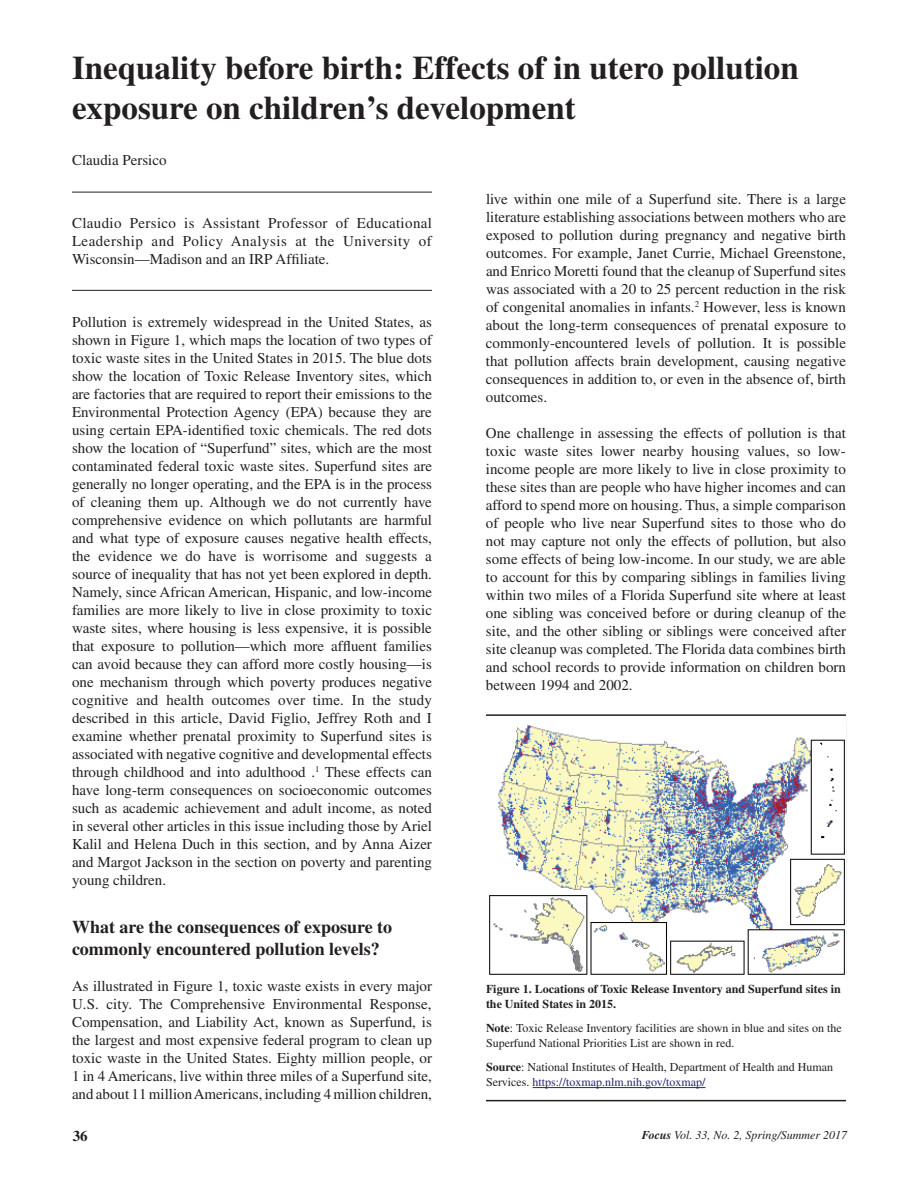
<style>
.page{position:relative;width:918px;height:1188px;background:#fff}
.page>*{position:absolute;margin:0;border:0;box-sizing:border-box;transform-origin:0 0}
.t1{font:700 33px/39.6px "Times";color:#231f20}
.t2{font:700 18px/21.6px "Times";color:#231f20}
.t3{font:15px/18px "Times";color:#231f20;text-align:justify}
.t4{font:700 15px "Times";color:#231f20}
.t5{font:12px/15px "Times";color:#231f20}
.t6{font:700 12px/15px "Times";color:#231f20}
.t7{font:italic 12px "Times";color:#231f20}
.s1{font-weight:700}
.s2{color:#292571}
</style>
<div class="page">
<hr style="left:72px;top:192px;width:360px;height:1px;background:#231f20">
<hr style="left:72px;top:290px;width:360px;height:1px;background:#231f20">
<img style="left:489px;top:724px;width:356px;height:251px">
<hr style="left:486px;top:714px;width:360px;height:2px;background:#231f20">
<hr style="left:533px;top:1087px;width:173px;height:1px;background:#292571">
<hr style="left:486px;top:1100px;width:360px;height:1px;background:#231f20">
<h1 class="t1" style="left:72px;top:47px;width:728px">Inequality before birth: Effects of in utero pollution exposure on children’s development</h1>
<p class="t3" style="left:72px;top:151px;width:96px">Claudia Persico</p>
<p class="t3" style="left:486px;top:190px;width:362px">live within one mile of a Superfund site. There is a large literature establishing associations between mothers who are exposed to pollution during pregnancy and negative birth outcomes. For example, Janet Currie, Michael Greenstone, and Enrico Moretti found that the cleanup of Superfund sites was associated with a 20 to 25 percent reduction in the risk of congenital anomalies in infants.<sup>2</sup> However, less is known about the long-term consequences of prenatal exposure to commonly-encountered levels of pollution. It is possible that pollution affects brain development, causing negative consequences in addition to, or even in the absence of, birth outcomes.</p>
<p class="t3" style="left:486px;top:424px;width:362px">One challenge in assessing the effects of pollution is that toxic waste sites lower nearby housing values, so low&shy;income people are more likely to live in close proximity to these sites than are people who have higher incomes and can afford to spend more on housing. Thus, a simple comparison of people who live near Superfund sites to those who do not may capture not only the effects of pollution, but also some effects of being low-income. In our study, we are able to account for this by comparing siblings in families living within two miles of a Florida Superfund site where at least one sibling was conceived before or during cleanup of the site, and the other sibling or siblings were conceived after site cleanup was completed. The Florida data combines birth and school records to provide information on children born between 1994 and 2002.</p>
<p class="t3" style="left:72px;top:214px;width:362px">Claudio Persico is Assistant Professor of Educational Leadership and Policy Analysis at the University of Wisconsin—Madison and an IRP Affiliate.</p>
<p class="t3" style="left:72px;top:313px;width:362px">Pollution is extremely widespread in the United States, as shown in Figure 1, which maps the location of two types of toxic waste sites in the United States in 2015. The blue dots show the location of Toxic Release Inventory sites, which are factories that are required to report their emissions to the Environmental Protection Agency (EPA) because they are using certain EPA-identified toxic chemicals. The red dots show the location of “Superfund” sites, which are the most contaminated federal toxic waste sites. Superfund sites are generally no longer operating, and the EPA is in the process of cleaning them up. Although we do not currently have comprehensive evidence on which pollutants are harmful and what type of exposure causes negative health effects, the evidence we do have is worrisome and suggests a source of inequality that has not yet been explored in depth.<br>Namely, since African American, Hispanic, and low-income families are more likely to live in close proximity to toxic waste sites, where housing is less expensive, it is possible that exposure to pollution—which more affluent families can avoid because they can afford more costly housing—is one mechanism through which poverty produces negative cognitive and health outcomes over time. In the study described in this article, David Figlio, Jeffrey Roth and I examine whether prenatal proximity to Superfund sites is associated with negative cognitive and developmental effects through childhood and into adulthood .<sup>1</sup> These effects can have long-term consequences on socioeconomic outcomes such as academic achievement and adult income, as noted in several other articles in this issue including those by Ariel Kalil and Helena Duch in this section, and by Anna Aizer and Margot Jackson in the section on poverty and parenting young children.</p>
<p class="t2" style="left:72px;top:916px;width:322px">What are the consequences of exposure to commonly encountered pollution levels?</p>
<p class="t3" style="left:72px;top:977px;width:362px">As illustrated in Figure 1, toxic waste exists in every major U.S. city. The Comprehensive Environmental Response, Compensation, and Liability Act, known as Superfund, is the largest and most expensive federal program to clean up toxic waste in the United States. Eighty million people, or 1 in 4 Americans, live within three miles of a Superfund site, and about 11million Americans, including 4million children,</p>
<p class="t6" style="left:486px;top:982px;width:356px">Figure 1. Locations of Toxic Release Inventory and Superfund sites in the United States in 2015.</p>
<p class="t5" style="left:486px;top:1021px;width:357px"><span class="s1">Note</span>: Toxic Release Inventory facilities are shown in blue and sites on the<br>Superfund National Priorities List are shown in red.</p>
<p class="t5" style="left:486px;top:1060px;width:349px"><span class="s1">Source</span>: National Institutes of Health, Department of Health and Human<br>Services. <span class="s2">https://toxmap.nlm.nih.gov/toxmap/</span></p>
<p class="t4" style="left:73px;top:1127px;width:16px">36</p>
<p class="t7" style="left:642px;top:1129px;width:207px"><span class="s1">Focus</span> Vol. 33, No. 2, Spring/Summer 2017</p>
</div>
